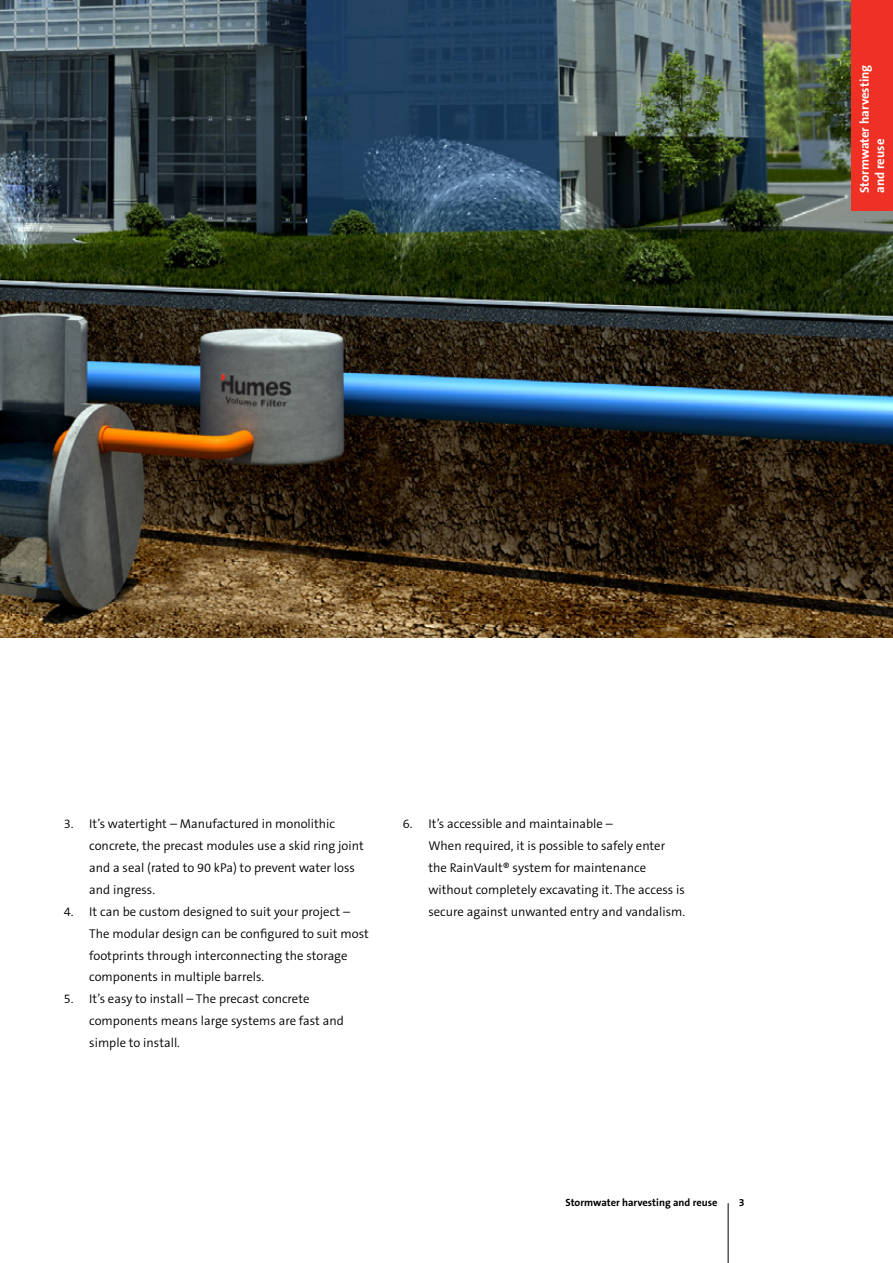
<style>
.page{position:relative;width:893px;height:1263px;background:#fff}
.page>*{position:absolute;margin:0;border:0;box-sizing:border-box;transform-origin:0 0}
.t1{font:300 12.75px/21.9px "The Sans B4";color:#000}
.t2{font:700 12.75px/15.3px "The Sans B7";color:#fff}
.t3{font:700 10.5px "The Sans B7";color:#000}
</style>
<div class="page">
<img style="left:0;top:0;width:893px;height:638px">
<hr style="left:728px;top:1203px;width:1px;height:60px;background:#000">
<div style="left:851px;top:0;width:42px;height:211px;background:#ee3124"></div>
<p class="t2" style="left:857px;top:193px;width:130px;rotate:-90deg">Stormwater harvesting and reuse</p>
<p class="t1" style="left:89px;top:813px;width:276px;text-indent:-26px">3. It’s watertight – Manufactured in monolithic concrete, the precast modules use a skid ring joint and a seal (rated to 90 kPa) to prevent water loss and ingress.</p>
<p class="t1" style="left:89px;top:901px;width:281px;text-indent:-26px">4. It can be custom designed to suit your project – The modular design can be configured to suit most footprints through interconnecting the storage components in multiple barrels.</p>
<p class="t1" style="left:89px;top:988px;width:256px;text-indent:-26px">5. It’s easy to install – The precast concrete components means large systems are fast and simple to install.</p>
<p class="t1" style="left:428px;top:813px;width:258px;text-indent:-26px">6. It’s accessible and maintainable –<br>When required, it is possible to safely enter the RainVault® system for maintenance without completely excavating it. The access is secure against unwanted entry and vandalism.</p>
<p class="t3" style="left:565px;top:1197px;width:154px">Stormwater harvesting and reuse</p>
<p class="t3" style="left:739px;top:1197px;width:7px">3</p>
</div>
